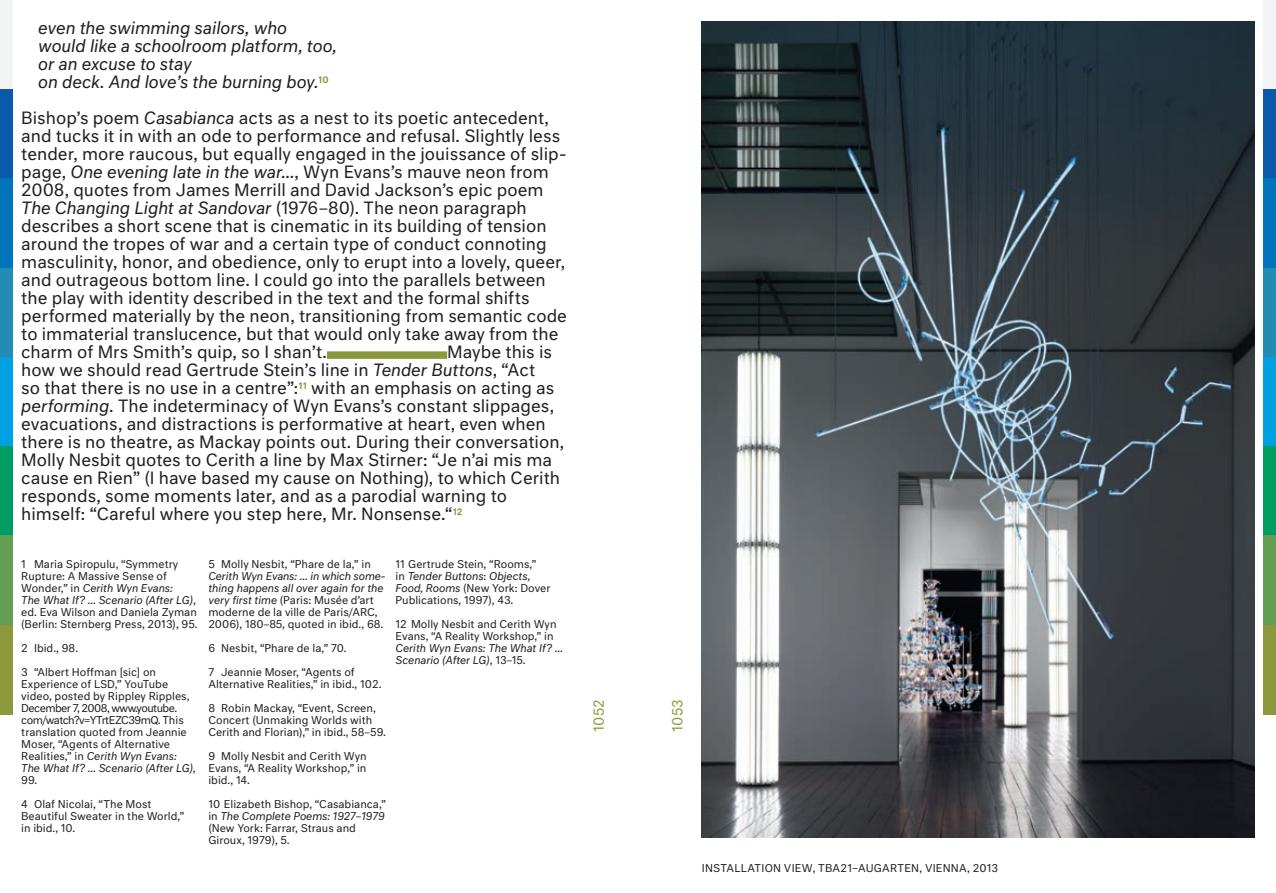
<style>
.page{position:relative;width:1276px;height:893px;background:#fff}
.page>*{position:absolute;margin:0;border:0;box-sizing:border-box;transform-origin:0 0}
.BLACK_ARTIST_TEXT{font:16.5px/18px "Neutral";color:#231f20}
.BLACK_ARTIST_TEXT-2{font:italic 16.5px/18px "Neutral";letter-spacing:-.005em;color:#231f20}
.t1{font:13.5px "Neutral";letter-spacing:.005em;color:#8c983c}
.NOOT_NA_TXT{font:10.5px/12px "Neutral";color:#231f20}
.BIO__CAPTION{font:10.5px "Neutral";letter-spacing:.02em;color:#231f20}
.s1{font-style:italic}
</style>
<div class="page">
<div style="left:1263px;top:0;width:13px;height:89px;background:#f2f3f4"></div>
<div style="left:0;top:0;width:13px;height:89px;background:#f2f3f4"></div>
<div style="left:1263px;top:89px;width:13px;height:90px;background:#0a5aaa"></div>
<div style="left:0;top:89px;width:13px;height:90px;background:#0a5aaa"></div>
<div style="left:1263px;top:179px;width:13px;height:89px;background:#0073bd"></div>
<div style="left:0;top:179px;width:13px;height:89px;background:#0073bd"></div>
<div style="left:1263px;top:268px;width:13px;height:89px;background:#238cb5"></div>
<div style="left:0;top:268px;width:13px;height:89px;background:#238cb5"></div>
<div style="left:1263px;top:357px;width:13px;height:89px;background:#00a1e1"></div>
<div style="left:0;top:357px;width:13px;height:89px;background:#00a1e1"></div>
<div style="left:1263px;top:446px;width:13px;height:90px;background:#009d62"></div>
<div style="left:0;top:446px;width:13px;height:90px;background:#009d62"></div>
<div style="left:1263px;top:536px;width:13px;height:89px;background:#619e51"></div>
<div style="left:0;top:536px;width:13px;height:89px;background:#619e51"></div>
<div style="left:1263px;top:625px;width:13px;height:89px;background:#8c983c"></div>
<div style="left:0;top:625px;width:13px;height:89px;background:#8c983c"></div>
<div style="left:327px;top:351px;width:120px;height:8px;background:#8c983c"></div>
<img style="left:702px;top:21px;width:552px;height:816px">
<p class="BLACK_ARTIST_TEXT-2" style="left:38px;top:19px;width:300px">even the swimming sailors, who would like a schoolroom platform, too, or an excuse to stay<br>on deck. And love’s the burning boy.<sup>10</sup></p>
<p class="BLACK_ARTIST_TEXT" style="left:21px;top:109px;width:547px">Bishop’s poem <span class="s1">Casabianca</span> acts as a nest to its poetic antecedent, and tucks it in with an ode to performance and refusal. Slightly less tender, more raucous, but equally engaged in the jouissance of slip&shy;page, <span class="s1">One evening late in the war…</span>, Wyn Evans’s mauve neon from 2008, quotes from James Merrill and David Jackson’s epic poem <span class="s1">The Changing Light at Sandovar</span> (1976–80). The neon paragraph describes a short scene that is cinematic in its building of tension around the tropes of war and a certain type of conduct connoting masculinity, honor, and obedience, only to erupt into a lovely, queer, and outrageous bottom line. I could go into the parallels between the play with identity described in the text and the formal shifts performed materially by the neon, transitioning from semantic code to immaterial translucence, but that would only take away from the charm of Mrs Smith’s quip, so I shan’t.</p>
<p class="BLACK_ARTIST_TEXT" style="left:21px;top:343px;width:544px;text-indent:426px">Maybe this is how we should read Gertrude Stein’s line in <span class="s1">Tender Buttons</span>, “Act<br>so that there is no use in a centre”:<sup>11</sup> with an emphasis on acting as <span class="s1">performing</span>. The indeterminacy of Wyn Evans’s constant slippages, evacuations, and distractions is performative at heart, even when there is no theatre, as Mackay points out. During their conversation, Molly Nesbit quotes to Cerith a line by Max Stirner: “Je n’ai mis ma cause en Rien” (I have based my cause on Nothing), to which Cerith responds, some moments later, and as a parodial warning to himself: “Careful where you step here, Mr. Nonsense.“<sup>12</sup></p>
<p class="NOOT_NA_TXT" style="left:21px;top:558px;width:178px">1 Maria Spiropulu, “Symmetry<br>Rupture: A Massive Sense of<br>Wonder,” in <span class="s1">Cerith Wyn Evans:<br>The What If? … Scenario (After LG)</span>, ed. Eva Wilson and Daniela Zyman (Berlin: Sternberg Press, 2013), 95.</p>
<p class="NOOT_NA_TXT" style="left:21px;top:642px;width:58px">2 Ibid., 98.</p>
<p class="NOOT_NA_TXT" style="left:21px;top:666px;width:176px">3 “Albert Hoffman [sic] on<br>Experience of LSD,” YouTube video, posted by Rippley Ripples,<br>December 7, 2008, www.youtube. com/watch?v=YTrtEZC39mQ. This translation quoted from Jeannie<br>Moser, “Agents of Alternative<br>Realities,” in <span class="s1">Cerith Wyn Evans:<br>The What If? … Scenario (After LG),<br></span>99.</p>
<p class="NOOT_NA_TXT" style="left:21px;top:798px;width:165px">4 Olaf Nicolai, “The Most<br>Beautiful Sweater in the World,” in ibid., 10.</p>
<p class="NOOT_NA_TXT" style="left:208px;top:558px;width:177px">5 Molly Nesbit, “Phare de la,” in <span class="s1">Cerith Wyn Evans: ... in which some&shy;thing happens all over again for the very first time</span> (Paris: Musée d’art moderne de la ville de Paris/ARC, 2006), 180–85, quoted in ibid., 68.</p>
<p class="NOOT_NA_TXT" style="left:208px;top:642px;width:140px">6 Nesbit, “Phare de la,” 70.</p>
<p class="NOOT_NA_TXT" style="left:208px;top:666px;width:175px">7 Jeannie Moser, “Agents of<br>Alternative Realities,” in ibid., 102.</p>
<p class="NOOT_NA_TXT" style="left:208px;top:702px;width:179px">8 Robin Mackay, “Event, Screen,<br>Concert (Unmaking Worlds with<br>Cerith and Florian),” in ibid., 58–59.</p>
<p class="NOOT_NA_TXT" style="left:208px;top:750px;width:160px;text-align:justify">9 Molly Nesbit and Cerith Wyn Evans, “A Reality Workshop,” in ibid., 14.</p>
<p class="NOOT_NA_TXT" style="left:208px;top:798px;width:179px">10 Elizabeth Bishop, “Casabianca,” in <span class="s1">The Complete Poems: 1927</span>–<span class="s1">1979 </span>(New York: Farrar, Straus and<br>Giroux, 1979), 5.</p>
<p class="NOOT_NA_TXT" style="left:395px;top:558px;width:157px">11 Gertrude Stein, “Rooms,”<br>in <span class="s1">Tender Buttons</span>: <span class="s1">Objects,<br>Food, Rooms</span> (New York: Dover<br>Publications, 1997), 43.</p>
<p class="NOOT_NA_TXT" style="left:395px;top:618px;width:169px">12 Molly Nesbit and Cerith Wyn<br>Evans, “A Reality Workshop,” in<br><span class="s1">Cerith Wyn Evans: The What If? …<br>Scenario (After LG)</span>, 13–15.</p>
<p class="t1" style="left:590px;top:732px;width:34px;rotate:-90deg">1052</p>
<p class="t1" style="left:668px;top:732px;width:34px;rotate:-90deg">1053</p>
<p class="BIO__CAPTION" style="left:702px;top:861px;width:298px">INSTALLATION VIEW, TBA21–AUGARTEN, VIENNA, 2013</p>
</div>
